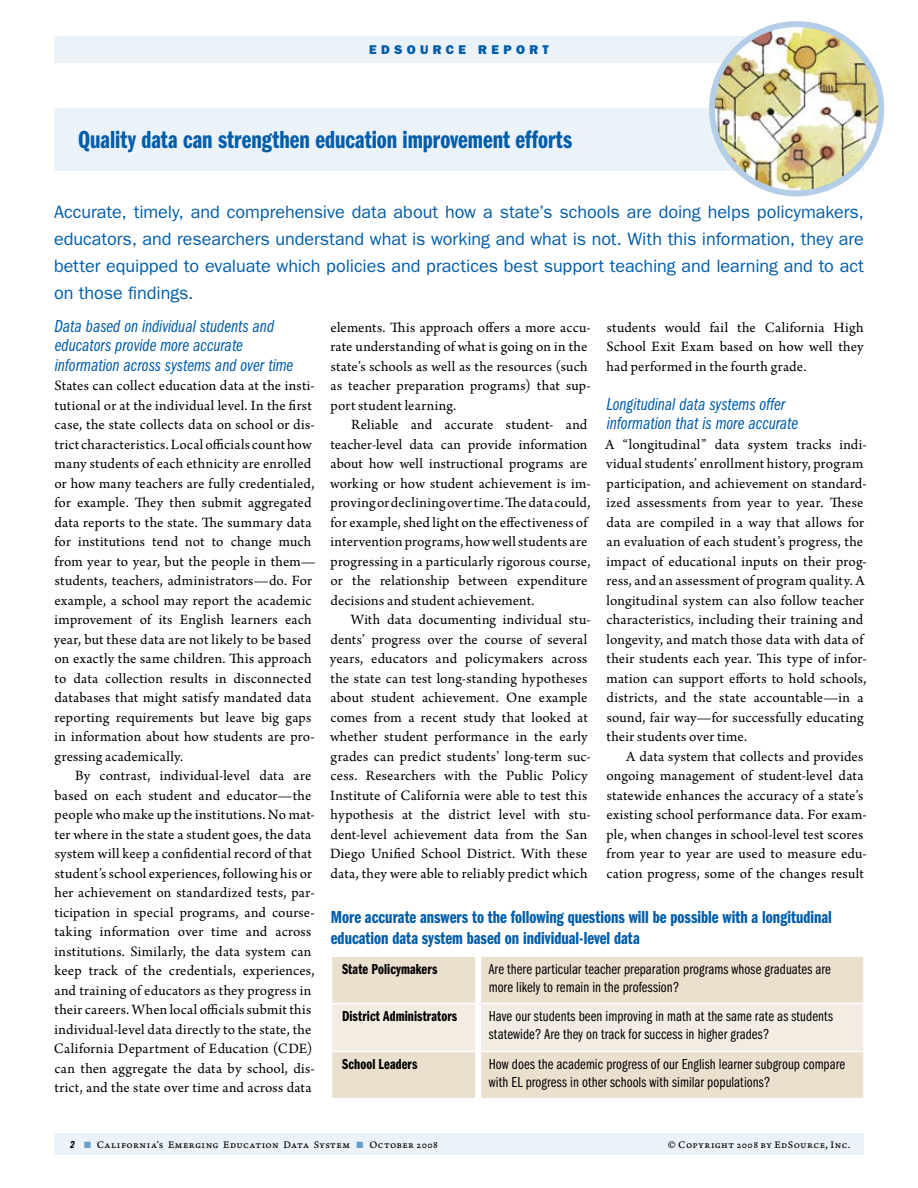
<style>
.page{position:relative;width:918px;height:1188px;background:#fff}
.page>*{position:absolute;margin:0;border:0;box-sizing:border-box;transform-origin:0 0}
.t1{font:25.5px "Franklin Gothic Demi Cmpr";color:#005daa}
.t2{font:18px/27px "Franklin Gothic";letter-spacing:-.005em;color:#005daa;text-align:justify}
.t3{font:18px/19.5px "Franklin Gothic Book Cmpr Ital";color:#005daa}
.t4{font:18px/21px "Franklin Gothic Demi Cmpr";color:#005daa}
.t5{font:15px/19.5px "Arno Pro";letter-spacing:.015em;color:#000}
.t6{font:15px/18px "Franklin Gothic Book Cmpr";letter-spacing:.01em;color:#000}
.t7{font:15px "Franklin Gothic Demi Cmpr";letter-spacing:.01em;color:#000}
.t8{font:800 12.75px "Franklin Gothic";letter-spacing:.34em;color:#005daa}
.t9{font:10.5px "Arno Pro Caption";letter-spacing:.04em;color:#000}
.s1{color:#669ecc}
</style>
<div class="page">
<div style="left:54px;top:36px;width:810px;height:27px;background:#ebf2f8"></div>
<div style="left:54px;top:1134px;width:810px;height:21px;background:#ebf2f8"></div>
<div style="left:332px;top:957px;width:531px;height:141px;background:#ebdfce"></div>
<div style="left:332px;top:1004px;width:531px;height:47px;background:#f3ece3"></div>
<hr style="left:331px;top:1003px;width:144px;height:1px;background:#fff">
<hr style="left:481px;top:1003px;width:384px;height:1px;background:#fff">
<hr style="left:331px;top:1051px;width:144px;height:1px;background:#fff">
<hr style="left:481px;top:1051px;width:384px;height:1px;background:#fff">
<div style="left:475px;top:957px;width:6px;height:47px;background:#fff"></div>
<div style="left:475px;top:1004px;width:6px;height:48px;background:#fff"></div>
<div style="left:475px;top:1052px;width:6px;height:46px;background:#fff"></div>
<div style="left:54px;top:108px;width:810px;height:63px;background:#ebf2f8"></div>
<svg style="left:828px;top:28px;width:43px;height:34px"></svg>
<img style="left:712px;top:24px;width:169px;height:169px;border-radius:50%">
<div style="left:709px;top:21px;width:175px;height:175px;border:6px solid #b3cee6;border-radius:50%"></div>
<p class="t8" style="left:369px;top:42px;width:76px">EDSOURCE</p>
<p class="t8" style="left:478px;top:42px;width:26px">R EPORT</p>
<h1 class="t1" style="left:78px;top:126px;width:496px">Quality data can strengthen education improvement efforts</h1>
<p class="t2" style="left:54px;top:198px;width:812px">Accurate, timely, and comprehensive data about how a state’s schools are doing helps policymakers, educators, and researchers understand what is working and what is not. With this information, they are better equipped to evaluate which policies and practices best support teaching and learning and to act on those findings.</p>
<p class="t3" style="left:54px;top:316px;width:240px">Data based on individual students and educators provide more accurate information across systems and over time</p>
<p class="t5" style="left:54px;top:377px;width:263px">States can collect education data at the insti&shy;tutional or at the individual level. In the first case, the state collects data on school or dis&shy;trict characteristics. Local officials count how many students of each ethnicity are enrolled or how many teachers are fully credentialed, for example. They then submit aggregated data reports to the state. The summary data for institutions tend not to change much from year to year, but the people in them— students, teachers, administrators—do. For example, a school may report the academic improvement of its English learners each year, but these data are not likely to be based on exactly the same children. This approach to data collection results in disconnected databases that might satisfy mandated data reporting requirements but leave big gaps in information about how students are pro&shy;gressing academically.</p>
<p class="t5" style="left:54px;top:767px;width:262px;text-indent:21px">By contrast, individual-level data are based on each student and educator—the people who make up the institutions. No mat&shy;ter where in the state a student goes, the data system will keep a confidential record of that student’s school experiences, following his or her achievement on standardized tests, par&shy;ticipation in special programs, and course&shy;taking information over time and across institutions. Similarly, the data system can keep track of the credentials, experiences, and training of educators as they progress in their careers. When local officials submit this individual-level data directly to the state, the California Department of Education (CDE) can then aggregate the data by school, dis&shy;trict, and the state over time and across data</p>
<p class="t5" style="left:331px;top:318px;width:262px">elements. This approach offers a more accu&shy;rate understanding of what is going on in the state’s schools as well as the resources (such as teacher preparation programs) that sup&shy;port student learning.</p>
<p class="t5" style="left:330px;top:416px;width:262px;text-indent:21px">Reliable and accurate student- and teacher-level data can provide information about how well instructional programs are working or how student achievement is im&shy;proving or declining over time. The data could, for example, shed light on the effectiveness of intervention programs, how well students are progressing in a particularly rigorous course, or the relationship between expenditure decisions and student achievement.</p>
<p class="t5" style="left:330px;top:611px;width:263px;text-indent:21px">With data documenting individual stu&shy;dents’ progress over the course of several years, educators and policymakers across the state can test long-standing hypotheses about student achievement. One example comes from a recent study that looked at whether student performance in the early grades can predict students’ long-term suc&shy;cess. Researchers with the Public Policy Institute of California were able to test this hypothesis at the district level with stu&shy;dent-level achievement data from the San Diego Unified School District. With these data, they were able to reliably predict which</p>
<p class="t5" style="left:606px;top:318px;width:259px;text-align:justify">students would fail the California High School Exit Exam based on how well they had performed in the fourth grade.</p>
<p class="t3" style="left:606px;top:394px;width:194px">Longitudinal data systems offer information that is more accurate</p>
<p class="t5" style="left:605px;top:435px;width:263px">A “longitudinal” data system tracks indi&shy;vidual students’ enrollment history, program participation, and achievement on standard&shy;ized assessments from year to year. These data are compiled in a way that allows for an evaluation of each student’s progress, the impact of educational inputs on their prog&shy;ress, and an assessment of program quality. A longitudinal system can also follow teacher characteristics, including their training and longevity, and match those data with data of their students each year. This type of infor&shy;mation can support efforts to hold schools, districts, and the state accountable—in a sound, fair way—for successfully educating their students over time.</p>
<p class="t5" style="left:607px;top:747px;width:262px;text-indent:20px">A data system that collects and provides ongoing management of student-level data statewide enhances the accuracy of a state’s existing school performance data. For exam&shy;ple, when changes in school-level test scores from year to year are used to measure edu&shy;cation progress, some of the changes result</p>
<p class="t4" style="left:331px;top:906px;width:503px">More accurate answers to the following questions will be possible with a longitudinal education data system based on individual-level data</p>
<p class="t7" style="left:342px;top:960px;width:97px">State Policymakers</p>
<p class="t6" style="left:489px;top:960px;width:344px">Are there particular teacher preparation programs whose graduates are more likely to remain in the profession?</p>
<p class="t7" style="left:342px;top:1008px;width:117px">District Administrators</p>
<p class="t6" style="left:489px;top:1007px;width:346px">Have our students been improving in math at the same rate as students statewide? Are they on track for success in higher grades?</p>
<p class="t7" style="left:342px;top:1056px;width:77px">School Leaders</p>
<p class="t6" style="left:489px;top:1055px;width:358px">How does the academic progress of our English learner subgroup compare with EL progress in other schools with similar populations?</p>
<p class="t9" style="left:84px;top:1139px;width:356px"><span class="s1">■</span> California’s Emerging Education Data System <span class="s1">■</span> October 2008</p>
<p class="t9" style="left:668px;top:1139px;width:184px">© Copyright 2008 by EdSource, Inc.</p>
</div>
